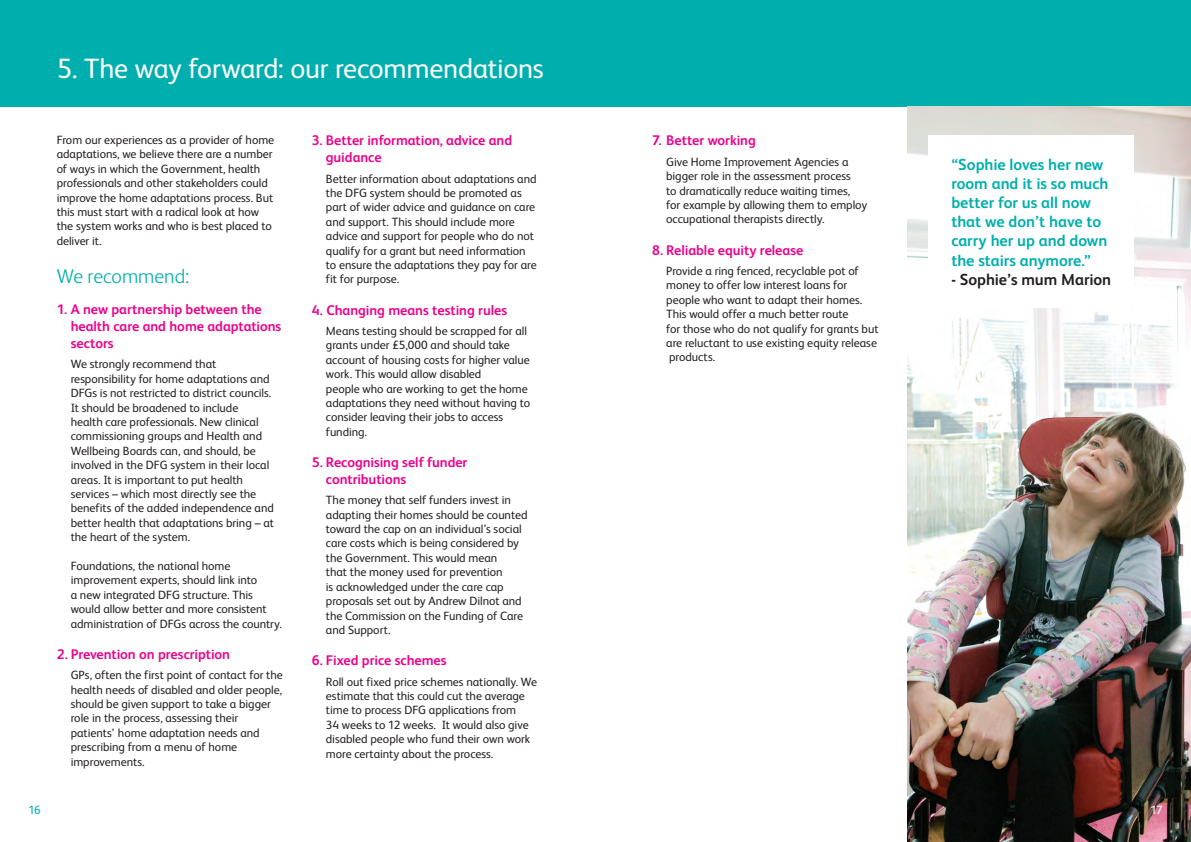
<style>
.page{position:relative;width:1191px;height:842px;background:#fff}
.page>*{position:absolute;margin:0;border:0;box-sizing:border-box;transform-origin:0 0}
.t1{font:28px "FS Albert";letter-spacing:-.01em;color:#fff}
.t2{font:300 20px "FS Albert";color:#00afad}
.t3{font:700 16px/19.2px "FS Albert";letter-spacing:-.005em;color:#00afad}
.t4{font:700 16px "FS Albert";letter-spacing:-.005em;color:#231f20}
.t5{font:700 14px/16.8px "FS Albert";letter-spacing:-.005em;color:#ed028c}
.t6{font:12px/14.4px "FS Albert";letter-spacing:-.005em;color:#231f20}
.t7{font:12px "FS Albert";color:#00afad}
.t8{font:12px "FS Albert";color:#fff}
</style>
<div class="page">
<div style="left:0;top:0;width:604px;height:107px;background:#00afad"></div>
<div style="left:587px;top:0;width:604px;height:107px;background:#00afad"></div>
<img style="left:907px;top:107px;width:284px;height:735px">
<div style="left:928px;top:135px;width:206px;height:173px;background:#fff"></div>
<p class="t1" style="left:57px;top:50px;width:489px">5. The way forward: our recommendations</p>
<p class="t6" style="left:57px;top:132px;width:219px">From our experiences as a provider of home adaptations, we believe there are a number of ways in which the Government, health professionals and other stakeholders could improve the home adaptations process. But this must start with a radical look at how the system works and who is best placed to deliver it.</p>
<p class="t2" style="left:57px;top:263px;width:134px">We recommend:</p>
<p class="t5" style="left:71px;top:301px;width:212px;text-indent:-14px">1. A new partnership between the health care and home adaptations sectors</p>
<p class="t6" style="left:71px;top:356px;width:205px">We strongly recommend that responsibility for home adaptations and DFGs is not restricted to district councils.<br>It should be broadened to include<br>health care professionals. New clinical commissioning groups and Health and Wellbeing Boards can, and should, be involved in the DFG system in their local areas. It is important to put health services – which most directly see the benefits of the added independence and better health that adaptations bring – at the heart of the system.</p>
<p class="t6" style="left:71px;top:558px;width:213px">Foundations, the national home improvement experts, should link into<br>a new integrated DFG structure. This would allow better and more consistent administration of DFGs across the country.</p>
<p class="t5" style="left:57px;top:645px;width:175px">2. Prevention on prescription</p>
<p class="t6" style="left:71px;top:667px;width:214px">GPs, often the first point of contact for the health needs of disabled and older people, should be given support to take a bigger role in the process, assessing their patients’ home adaptation needs and prescribing from a menu of home improvements.</p>
<p class="t5" style="left:326px;top:132px;width:188px;text-indent:-14px">3. Better information, advice and guidance</p>
<p class="t6" style="left:326px;top:171px;width:212px">Better information about adaptations and the DFG system should be promoted as part of wider advice and guidance on care and support. This should include more advice and support for people who do not qualify for a grant but need information to ensure the adaptations they pay for are fit for purpose.</p>
<p class="t5" style="left:312px;top:301px;width:197px">4. Changing means testing rules</p>
<p class="t6" style="left:326px;top:323px;width:206px">Means testing should be scrapped for all grants under £5,000 and should take account of housing costs for higher value work. This would allow disabled<br>people who are working to get the home adaptations they need without having to consider leaving their jobs to access funding.</p>
<p class="t5" style="left:326px;top:453px;width:143px;text-indent:-14px">5. Recognising self funder contributions</p>
<p class="t6" style="left:326px;top:492px;width:203px">The money that self funders invest in adapting their homes should be counted toward the cap on an individual’s social care costs which is being considered by the Government. This would mean<br>that the money used for prevention<br>is acknowledged under the care cap proposals set out by Andrew Dilnot and the Commission on the Funding of Care and Support.</p>
<p class="t5" style="left:312px;top:651px;width:136px">6. Fixed price schemes</p>
<p class="t6" style="left:326px;top:674px;width:213px">Roll out fixed price schemes nationally. We estimate that this could cut the average time to process DFG applications from<br>34 weeks to 12 weeks. It would also give disabled people who fund their own work more certainty about the process.</p>
<p class="t5" style="left:652px;top:132px;width:105px">7. Better working</p>
<p class="t6" style="left:666px;top:154px;width:202px">Give Home Improvement Agencies a bigger role in the assessment process<br>to dramatically reduce waiting times, for example by allowing them to employ occupational therapists directly.</p>
<p class="t5" style="left:652px;top:241px;width:153px">8. Reliable equity release</p>
<p class="t6" style="left:666px;top:263px;width:214px">Provide a ring fenced, recyclable pot of money to offer low interest loans for people who want to adapt their homes.<br>This would offer a much better route<br>for those who do not qualify for grants but are reluctant to use existing equity release products.</p>
<p class="t3" style="left:951px;top:154px;width:159px">“Sophie loves her new room and it is so much better for us all now that we don’t have to carry her up and down the stairs anymore.”</p>
<p class="t4" style="left:951px;top:268px;width:161px">- Sophie’s mum Marion</p>
<p class="t7" style="left:28px;top:801px;width:14px">16</p>
<p class="t8" style="left:1150px;top:801px;width:14px">17</p>
</div>
